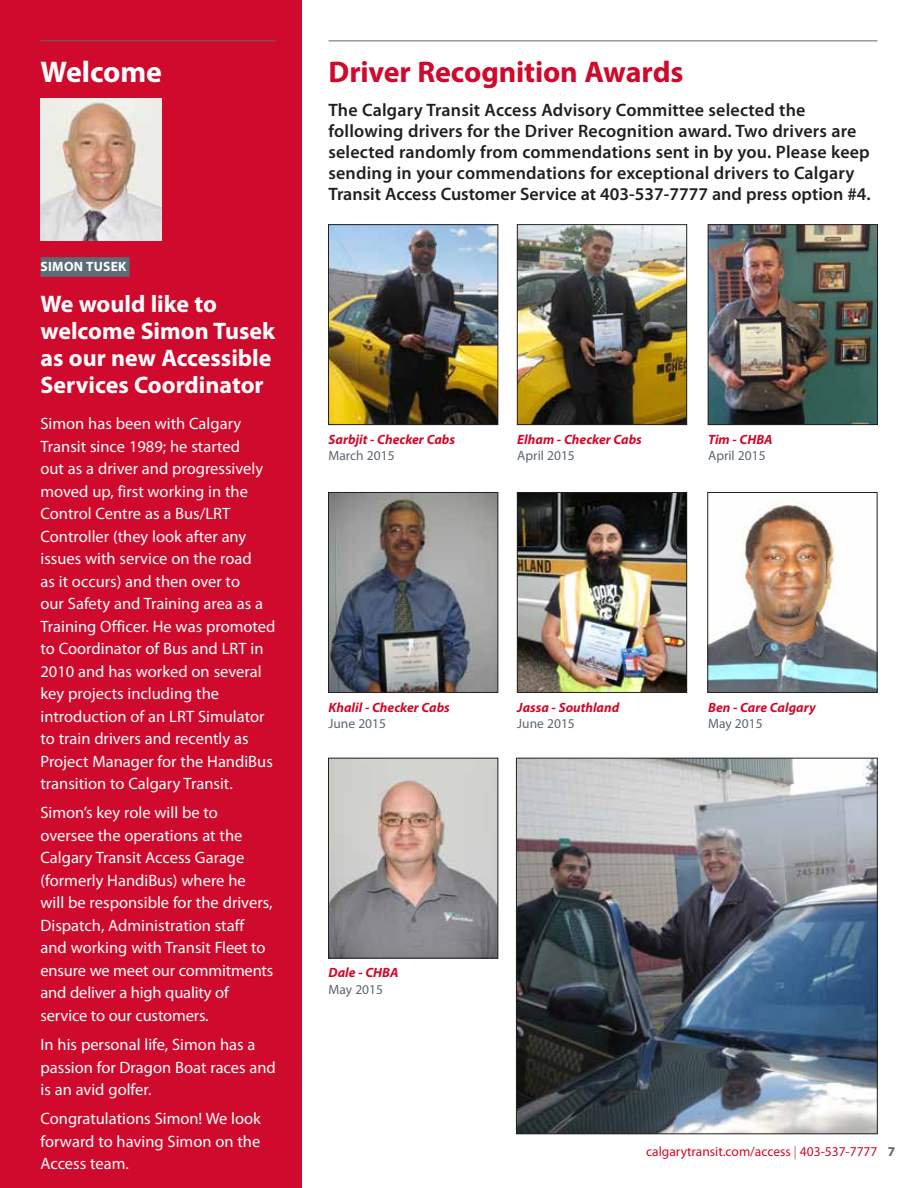
<style>
.page{position:relative;width:918px;height:1188px;background:#fff}
.page>*{position:absolute;margin:0;border:0;box-sizing:border-box;transform-origin:0 0}
.t1{font:700 30px "Myriad Pro";letter-spacing:-.005em;color:#cf0a2c}
.t2{font:700 30px "Myriad Pro";letter-spacing:-.005em;color:#fff}
.t3{font:700 24px/27px "Myriad Pro";color:#fff}
.t4{font:600 18px/21px "Myriad Pro";letter-spacing:.01em;color:#231f20}
.t5{font:16.5px/22.5px "Myriad Pro";color:#fff}
.t6{font:italic 700 13.5px "Myriad Pro";color:#cf0a2c}
.t7{font:13.5px "Myriad Pro";color:#5c6670}
.t8{font:13.5px "Myriad Pro";color:#cf0a2c}
.t9{font:700 13.5px "Myriad Pro";letter-spacing:.02em;color:#fff}
.s1{font-weight:300}
.s2{font-weight:700;color:#5c6670}
</style>
<div class="page">
<div style="left:0;top:0;width:302px;height:1188px;background:#cf0a2c"></div>
<hr style="left:40px;top:40px;width:236px;height:1px;background:#5c6670">
<div style="left:41px;top:257px;width:89px;height:20px;background:#5b6e78"></div>
<img style="left:40px;top:98px;width:121px;height:143px">
<hr style="left:328px;top:40px;width:550px;height:1px;background:#5c6670">
<img style="left:330px;top:226px;width:166px;height:197px">
<div style="left:328px;top:224px;width:170px;height:201px;border:1px solid #231f20"></div>
<img style="left:330px;top:494px;width:166px;height:197px">
<div style="left:328px;top:492px;width:170px;height:201px;border:1px solid #231f20"></div>
<img style="left:330px;top:760px;width:166px;height:196px">
<div style="left:328px;top:758px;width:170px;height:200px;border:1px solid #231f20"></div>
<img style="left:710px;top:226px;width:166px;height:197px">
<div style="left:708px;top:224px;width:170px;height:201px;border:1px solid #231f20"></div>
<img style="left:710px;top:503px;width:165px;height:188px">
<div style="left:708px;top:492px;width:169px;height:201px;border:1px solid #231f20"></div>
<img style="left:519px;top:226px;width:166px;height:197px">
<div style="left:517px;top:224px;width:170px;height:201px;border:1px solid #231f20"></div>
<img style="left:519px;top:494px;width:166px;height:197px">
<div style="left:517px;top:492px;width:170px;height:201px;border:1px solid #231f20"></div>
<img style="left:518px;top:760px;width:358px;height:372px">
<div style="left:516px;top:758px;width:362px;height:376px;border:1px solid #231f20"></div>
<h1 class="t2" style="left:40px;top:52px;width:123px">Welcome</h1>
<p class="t9" style="left:41px;top:258px;width:87px">SIMON TUSEK</p>
<h2 class="t3" style="left:40px;top:290px;width:236px">We would like to welcome Simon Tusek as our new Accessible<br>Services Coordinator</h2>
<p class="t5" style="left:40px;top:412px;width:237px">Simon has been with Calgary<br>Transit since 1989; he started<br>out as a driver and progressively moved up, first working in the<br>Control Centre as a Bus/LRT<br>Controller (they look after any issues with service on the road<br>as it occurs) and then over to<br>our Safety and Training area as a<br>Training Officer. He was promoted to Coordinator of Bus and LRT in<br>2010 and has worked on several key projects including the introduction of an LRT Simulator to train drivers and recently as<br>Project Manager for the HandiBus transition to Calgary Transit.</p>
<p class="t5" style="left:40px;top:801px;width:234px">Simon’s key role will be to oversee the operations at the<br>Calgary Transit Access Garage (formerly HandiBus) where he will be responsible for the drivers,<br>Dispatch, Administration staff and working with Transit Fleet to ensure we meet our commitments and deliver a high quality of service to our customers.</p>
<p class="t5" style="left:40px;top:1033px;width:237px">In his personal life, Simon has a passion for Dragon Boat races and is an avid golfer.</p>
<p class="t5" style="left:40px;top:1107px;width:222px;text-align:justify">Congratulations Simon! We look forward to having Simon on the Access team.</p>
<h1 class="t1" style="left:328px;top:52px;width:357px">Driver Recognition Awards</h1>
<p class="t4" style="left:328px;top:99px;width:544px">The Calgary Transit Access Advisory Committee selected the following drivers for the Driver Recognition award. Two drivers are selected randomly from commendations sent in by you. Please keep sending in your commendations for exceptional drivers to Calgary Transit Access Customer Service at 403-537-7777 and press option #4.</p>
<p class="t6" style="left:328px;top:430px;width:128px">Sarbjit - Checker Cabs</p>
<p class="t7" style="left:328px;top:447px;width:68px">March 2015</p>
<p class="t6" style="left:517px;top:430px;width:126px">Elham - Checker Cabs</p>
<p class="t7" style="left:517px;top:447px;width:59px">April 2015</p>
<p class="t6" style="left:708px;top:430px;width:66px">Tim - CHBA</p>
<p class="t7" style="left:708px;top:447px;width:59px">April 2015</p>
<p class="t6" style="left:328px;top:698px;width:123px">Khalil - Checker Cabs</p>
<p class="t7" style="left:328px;top:715px;width:59px">June 2015</p>
<p class="t6" style="left:517px;top:698px;width:104px">Jassa - Southland</p>
<p class="t7" style="left:517px;top:715px;width:59px">June 2015</p>
<p class="t6" style="left:708px;top:698px;width:109px">Ben - Care Calgary</p>
<p class="t7" style="left:708px;top:715px;width:56px">May 2015</p>
<p class="t6" style="left:328px;top:964px;width:71px">Dale - CHBA</p>
<p class="t7" style="left:328px;top:981px;width:56px">May 2015</p>
<p class="t8" style="left:646px;top:1143px;width:251px">calgarytransit.com/access <span class="s1">|</span> 403-537-7777 <span class="s2">7</span></p>
</div>
